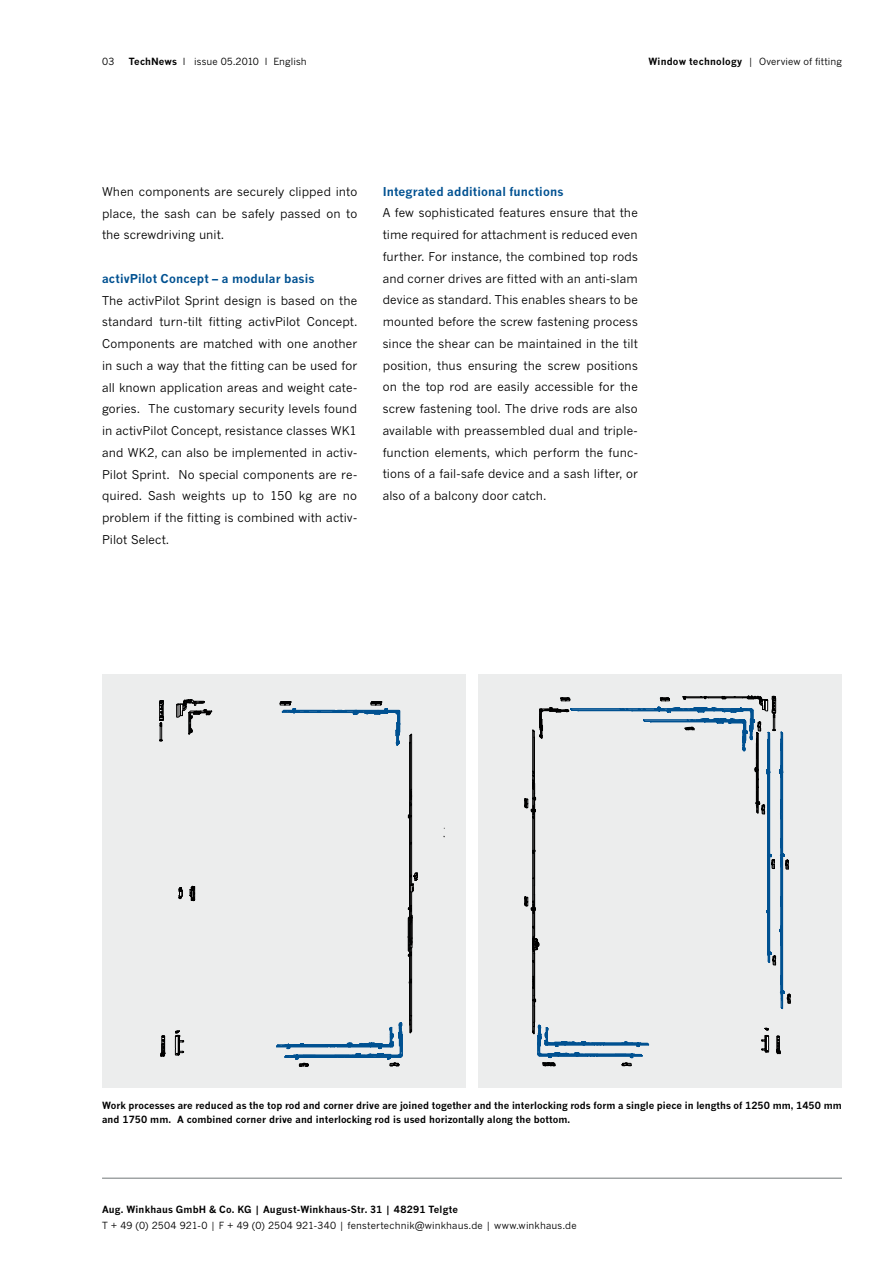
<style>
.page{position:relative;width:893px;height:1263px;background:#fff}
.page>*{position:absolute;margin:0;border:0;box-sizing:border-box;transform-origin:0 0}
.t1{font:12px/21.8px "News Gothic MT Pro";letter-spacing:.01em;color:#000;text-align:justify}
.t2{font:700 12px "News Gothic MT Pro";letter-spacing:.01em;color:#005191}
.t3{font:700 9.75px/14.2px "News Gothic MT Pro";letter-spacing:.005em;color:#000}
.t4{font:9.75px "News Gothic MT Pro";letter-spacing:.01em;color:#000}
.s1{font-weight:700}
</style>
<div class="page">
<div style="left:102px;top:674px;width:364px;height:414px;background:#eceded"></div>
<div style="left:478px;top:674px;width:364px;height:414px;background:#eceded"></div>
<hr style="left:102px;top:1178px;width:740px;height:1px;background:#717879">
<svg style="left:159px;top:700px;width:259px;height:367px"></svg>
<svg style="left:525px;top:696px;width:266px;height:370px"></svg>
<p class="t4" style="left:102px;top:56px;width:14px">03</p>
<p class="t4" style="left:129px;top:56px;width:179px"><span class="s1">TechNews</span> I issue 05.2010 I English</p>
<p class="t4" style="left:648px;top:56px;width:195px"><span class="s1">Window technology</span> | Overview of fitting</p>
<p class="t1" style="left:102px;top:180px;width:257px">When components are securely clipped into place, the sash can be safely passed on to the screwdriving unit.</p>
<p class="t2" style="left:102px;top:271px;width:214px">activPilot Concept – a modular basis</p>
<p class="t1" style="left:102px;top:289px;width:257px">The activPilot Sprint design is based on the standard turn-tilt fitting activPilot Concept.<br>Components are matched with one another in such a way that the fitting can be used for all known application areas and weight cate&shy;gories. The customary security levels found in activPilot Concept, resistance classes WK1 and WK2, can also be implemented in activ-Pilot Sprint. No special components are re&shy;quired. Sash weights up to 150 kg are no problem if the fitting is combined with activ-Pilot Select.</p>
<p class="t2" style="left:383px;top:184px;width:182px">Integrated additional functions</p>
<p class="t1" style="left:383px;top:202px;width:257px">A few sophisticated features ensure that the time required for attachment is reduced even further. For instance, the combined top rods and corner drives are fitted with an anti-slam device as standard. This enables shears to be mounted before the screw fastening process since the shear can be maintained in the tilt position, thus ensuring the screw positions on the top rod are easily accessible for the screw fastening tool. The drive rods are also available with preassembled dual and triple&shy;function elements, which perform the func&shy;tions of a fail-safe device and a sash lifter, or also of a balcony door catch.</p>
<p class="t3" style="left:102px;top:1098px;width:741px">Work processes are reduced as the top rod and corner drive are joined together and the interlocking rods form a single piece in lengths of 1250 mm, 1450 mm and 1750 mm. A combined corner drive and interlocking rod is used horizontally along the bottom.</p>
<p class="t3" style="left:102px;top:1202px;width:358px">Aug. Winkhaus GmbH &amp; Co. KG | August-Winkhaus-Str. 31 | 48291 Telgte</p>
<p class="t4" style="left:102px;top:1220px;width:476px">T + 49 (0) 2504 921-0 | F + 49 (0) 2504 921-340 | fenstertechnik@winkhaus.de | www.winkhaus.de</p>
</div>
